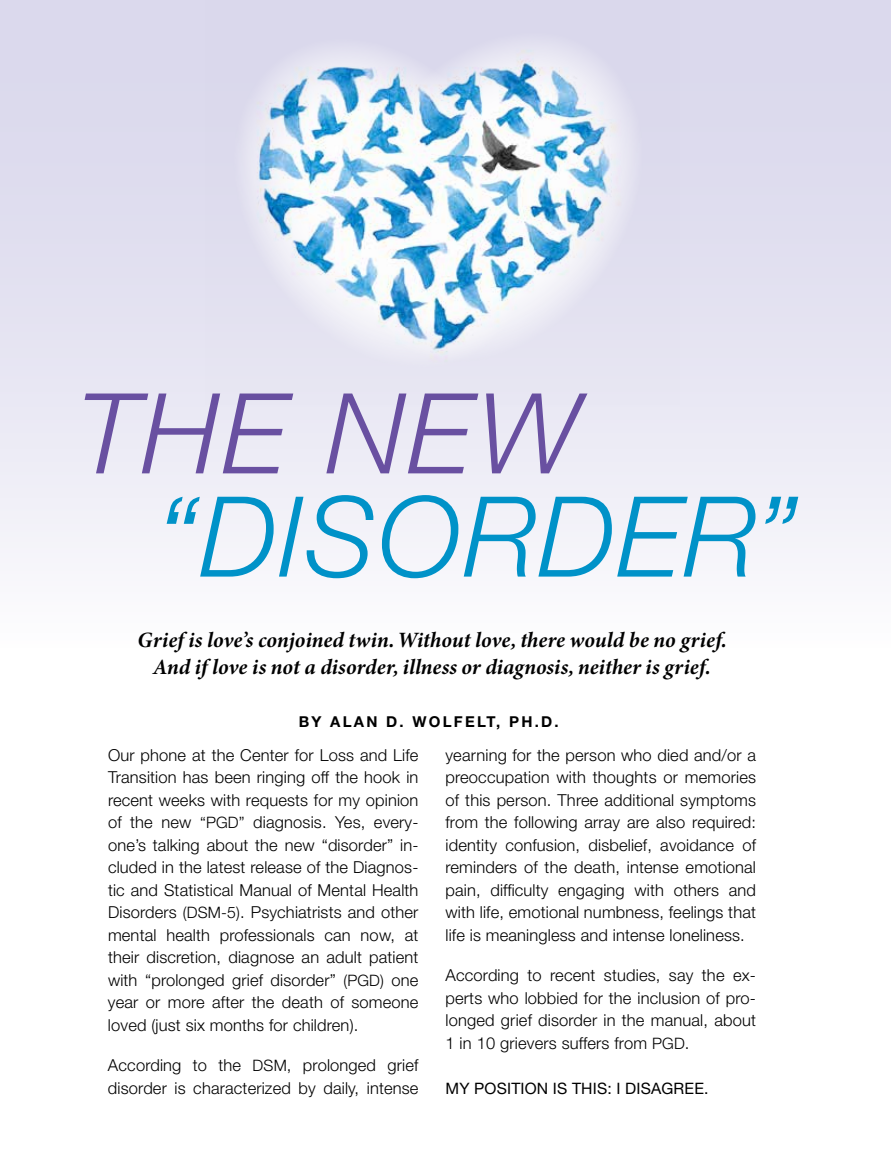
<style>
.page{position:relative;width:891px;height:1175px;background:#fff}
.page>*{position:absolute;margin:0;border:0;box-sizing:border-box;transform-origin:0 0}
.t1{font:italic 300 111.75px "Helvetica Neue LT Std";letter-spacing:.02em;color:#0092c8}
.t2{font:italic 300 111.75px "Helvetica Neue LT Std";letter-spacing:.02em;color:#6950a1}
.t3{font:italic 21.9px/26.5px "Minion Variable Concept";color:#000;text-align:center}
.t4{font:300 16.5px/22.5px "Helvetica Neue LT Std";letter-spacing:.01em;color:#000;text-align:justify}
.t5{font:15.75px "Helvetica Neue LT Std";letter-spacing:.01em;color:#000}
.t6{font:700 15px "Helvetica Neue LT Std";letter-spacing:.15em;color:#000}
.s1{font-size:15.75px}
</style>
<div class="page">
<div style="left:0;top:0;width:891px;height:648px;background:linear-gradient(to bottom,#d5d3ea,#f9f9fc)"></div>
<img style="left:205px;top:0;width:474px;height:404px">
<h1 class="t2" style="left:77px;top:367px;width:504px">THE NEW</h1>
<h1 class="t1" style="left:156px;top:470px;width:645px">“DISORDER”</h1>
<h2 class="t3" style="left:138px;top:627px;width:590px">Grief is love’s conjoined twin. Without love, there would be no grief.<br>And if love is not a disorder, illness or diagnosis, neither is grief.</h2>
<p class="t6" style="left:299px;top:712px;width:261px">BY ALAN D. WOLFELT, PH.D.</p>
<p class="t4" style="left:108px;top:743px;width:312px">Our phone at the Center for Loss and Life Transition has been ringing off the hook in recent weeks with requests for my opinion of the new <span class="s1">“PGD”</span> diagnosis. Yes, every&shy;one’s talking about the new “disorder” in&shy;cluded in the latest release of the Diagnos&shy;tic and Statistical Manual of Mental Health Disorders <span class="s1">(DSM-5)</span>. Psychiatrists and other mental health professionals can now, at their discretion, diagnose an adult patient with “prolonged grief disorder” <span class="s1">(PGD)</span> one year or more after the death of someone loved (just six months for children).</p>
<p class="t4" style="left:108px;top:1053px;width:312px">According to the <span class="s1">DSM</span>, prolonged grief disorder is characterized by daily, intense</p>
<p class="t4" style="left:446px;top:743px;width:312px">yearning for the person who died and/or a preoccupation with thoughts or memories of this person. Three additional symptoms from the following array are also required: identity confusion, disbelief, avoidance of reminders of the death, intense emotional pain, difficulty engaging with others and with life, emotional numbness, feelings that life is meaningless and intense loneliness.</p>
<p class="t4" style="left:446px;top:963px;width:312px">According to recent studies, say the ex&shy;perts who lobbied for the inclusion of pro&shy;longed grief disorder in the manual, about 1 in 10 grievers suffers from <span class="s1">PGD</span>.</p>
<p class="t5" style="left:446px;top:1078px;width:265px">MY POSITION IS THIS: I DISAGREE.</p>
</div>
